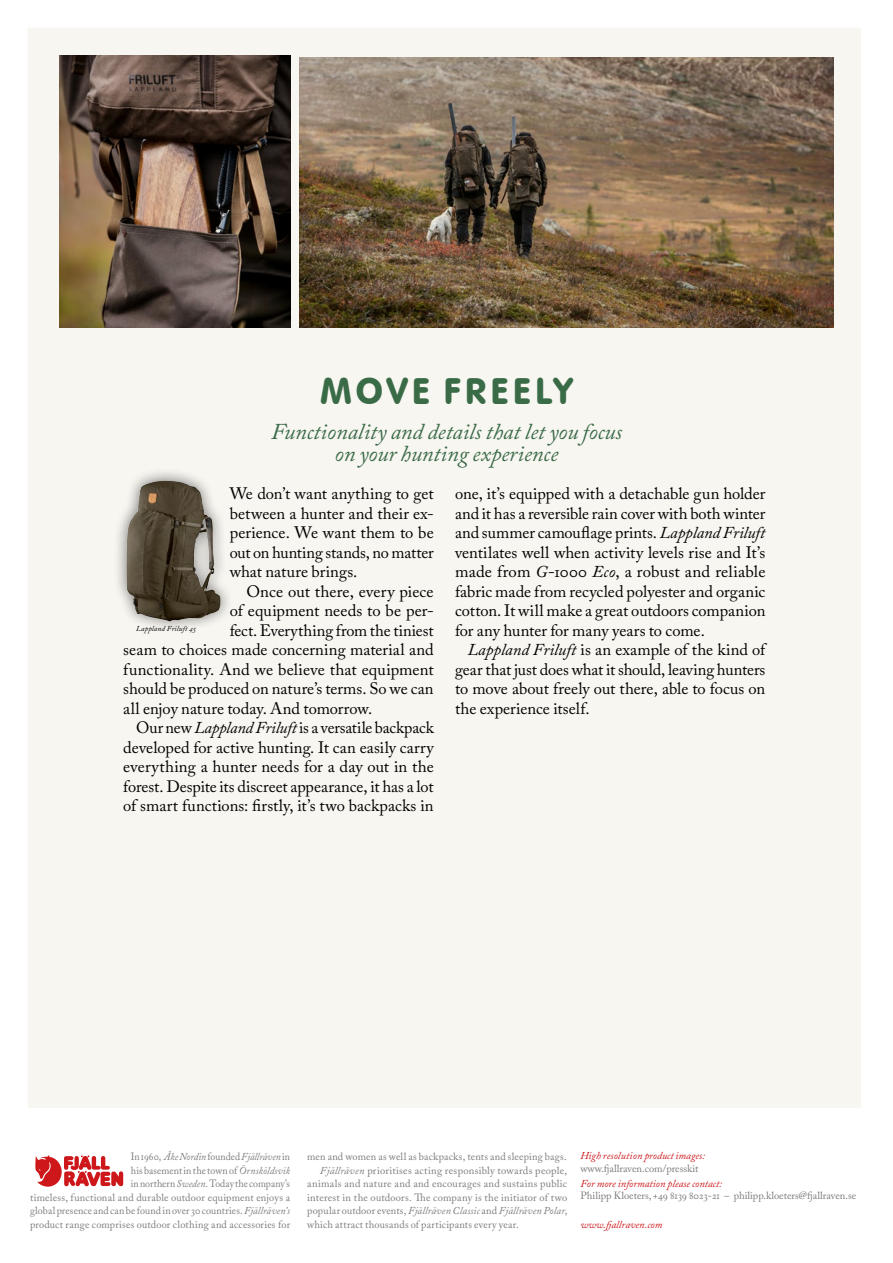
<style>
.page{position:relative;width:893px;height:1263px;background:#fff}
.page>*{position:absolute;margin:0;border:0;box-sizing:border-box;transform-origin:0 0}
.t1{font:36px "VAG Rounded BT";letter-spacing:.115em;color:#3a6b47}
.t2{font:italic 22.5px/21.8px "Adobe Caslon Pro";color:#3a6b47;text-align:center}
.t3{font:16.5px/19.5px "Adobe Caslon Pro";letter-spacing:.005em;color:#000;text-align:justify}
.t4{font:10.5px "Adobe Caslon Pro";letter-spacing:.015em;color:#7c7b7b}
.t5{font:10.5px/13.5px "Adobe Caslon Pro";letter-spacing:.015em;color:#7c7b7b;text-align:right;scale:.93 1}
.t6{font:italic 10.5px "Adobe Caslon Pro";color:#cd171a}
.t7{font:italic 10.5px "Adobe Caslon Pro";letter-spacing:.015em;color:#7c7b7b}
.t8{font:italic 7.5px "Adobe Caslon Pro";letter-spacing:.025em;color:#000}
.s1{font-style:italic}
.s2{font-style:normal}
</style>
<div class="page">
<div style="left:28px;top:28px;width:833px;height:1080px;background:#f8f6f1"></div>
<svg style="left:35px;top:1155px;width:88px;height:32px"></svg>
<img style="left:299px;top:57px;width:534px;height:270px">
<img style="left:60px;top:55px;width:230px;height:272px">
<div style="left:113px;top:468px;width:120px;height:165px;background:#000;opacity:.5"></div>
<img style="left:126px;top:481px;width:95px;height:140px">
<h1 class="t1" style="left:321px;top:368px;width:253px">MOVE FREELY</h1>
<h2 class="t2" style="left:271px;top:420px;width:352px">Functionality and details that let you focus on your hunting experience</h2>
<p class="t3" style="left:230px;top:484px;width:206px">We don’t want anything to get between a hunter and their ex&shy;perience. We want them to be out on hunting stands, no matter what nature brings.</p>
<p class="t3" style="left:246px;top:581px;width:189px">Once out there, every piece</p>
<p class="t3" style="left:230px;top:601px;width:206px">of equipment needs to be per-</p>
<p class="t3" style="left:230px;top:620px;width:206px">fect. Everything from the tiniest</p>
<p class="t3" style="left:123px;top:640px;width:312px">seam to choices made concerning material and</p>
<p class="t3" style="left:123px;top:659px;width:312px">functionality. And we believe that equipment</p>
<p class="t3" style="left:123px;top:679px;width:312px">should be produced on nature’s terms. So we can</p>
<p class="t3" style="left:123px;top:698px;width:250px">all enjoy nature today. And tomorrow.</p>
<p class="t3" style="left:136px;top:718px;width:299px">Our new <span class="s1">Lappland Friluft</span> is a versatile backpack</p>
<p class="t3" style="left:123px;top:737px;width:312px">developed for active hunting. It can easily carry</p>
<p class="t3" style="left:123px;top:757px;width:312px">everything a hunter needs for a day out in the</p>
<p class="t3" style="left:123px;top:776px;width:312px">forest. Despite its discreet appearance, it has a lot</p>
<p class="t3" style="left:123px;top:796px;width:312px">of smart functions: firstly, it’s two backpacks in</p>
<p class="t8" style="left:136px;top:624px;width:61px">Lappland Friluft 45</p>
<p class="t3" style="left:455px;top:484px;width:312px">one, it’s equipped with a detachable gun holder and it has a reversible rain cover with both winter and summer camouflage prints. <span class="s1">Lappland Friluft </span>ventilates well when activity levels rise and It’s made from <span class="s1">G</span>-1000 <span class="s1">Eco</span>, a robust and reliable fabric made from recycled polyester and organic cotton. It will make a great outdoors companion for any hunter for many years to come.</p>
<p class="t3" style="left:455px;top:640px;width:314px;text-indent:13px"><span class="s1">Lappland Friluft</span> is an example of the kind of gear that just does what it should, leaving hunters to move about freely out there, able to focus on the experience itself.</p>
<p class="t5" style="left:30px;top:1150px;width:281px">In 1960, <span class="s1">Åke Nordin</span> founded <span class="s1">Fjällräven</span> in<br>his basement in the town of <span class="s1">Örnsköldsvik<br></span>in northern <span class="s1">Sweden</span>. Today the company’s<br>timeless, functional and durable outdoor equipment enjoys a global presence and can be found in over 30 countries. <span class="s1">Fjällräven’s </span>product range comprises outdoor clothing and accessories for</p>
<p class="t4" style="left:307px;top:1150px;width:261px">men and women as well as backpacks, tents and sleeping bags.</p>
<p class="t4" style="left:320px;top:1164px;width:249px"><span class="s1">Fjällräven</span> prioritises acting responsibly towards people,</p>
<p class="t4" style="left:307px;top:1177px;width:262px">animals and nature and and encourages and sustains public</p>
<p class="t4" style="left:307px;top:1191px;width:262px">interest in the outdoors. The company is the initiator of two</p>
<p class="t7" style="left:307px;top:1204px;width:262px"><span class="s2">popular outdoor events,</span> Fjällräven Classic <span class="s2">and</span> Fjällräven Polar<span class="s2">,</span></p>
<p class="t4" style="left:307px;top:1218px;width:213px">which attract thousands of participants every year.</p>
<p class="t6" style="left:580px;top:1149px;width:126px">High resolution product images:</p>
<p class="t4" style="left:580px;top:1162px;width:120px">www.fjallraven.com/presskit</p>
<p class="t6" style="left:580px;top:1177px;width:143px">For more information please contact:</p>
<p class="t4" style="left:580px;top:1189px;width:277px">Philipp Kloeters, +49 8139 8023-21 – philipp.kloeters@fjallraven.se</p>
<p class="t6" style="left:580px;top:1218px;width:84px">www.fjallraven.com</p>
</div>
